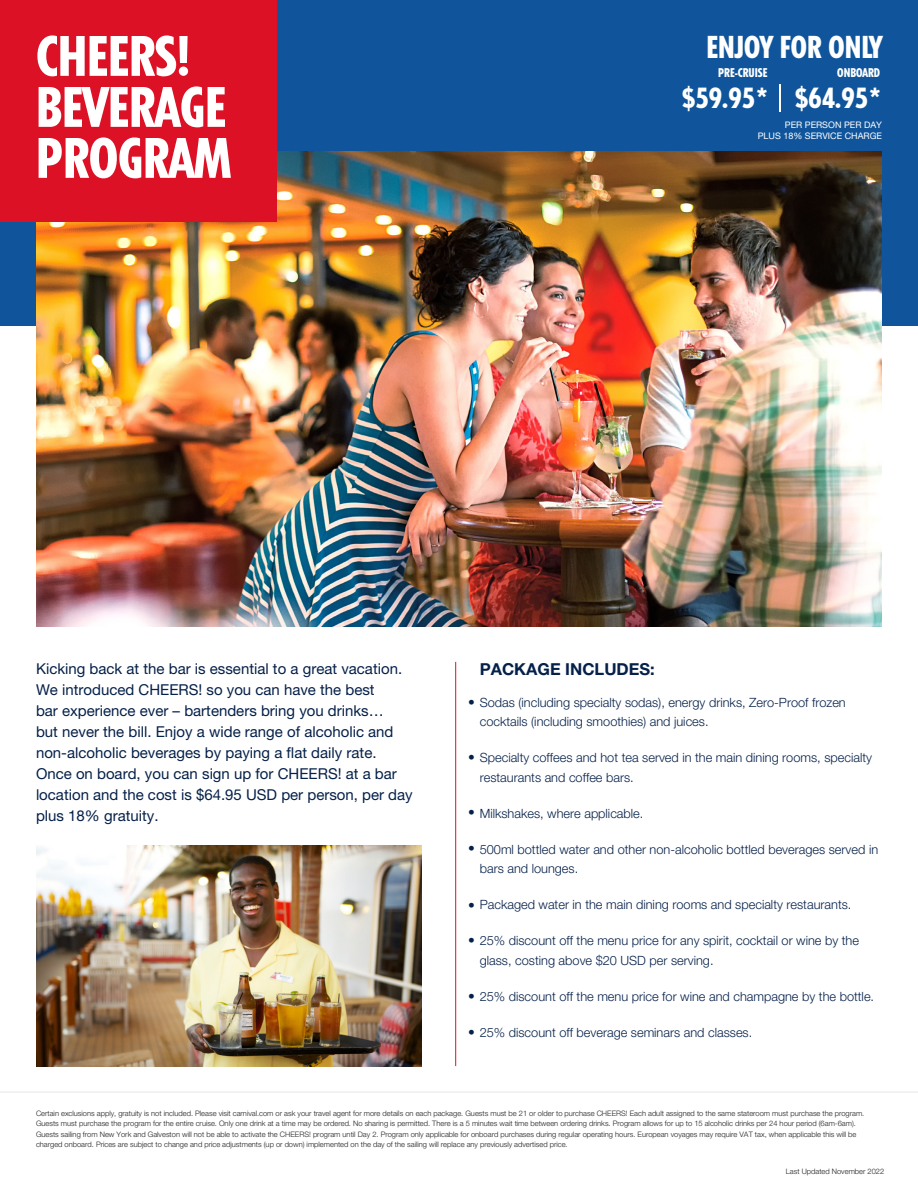
<style>
.page{position:relative;width:918px;height:1188px;background:#fff}
.page>*{position:absolute;margin:0;border:0;box-sizing:border-box;transform-origin:0 0}
.t1{font:800 condensed 54px "Tempo Std";color:#fff}
.t2{font:800 condensed 30px "Tempo Std";color:#fff}
.t3{font:800 condensed 27.6px "Tempo Std";color:#fff}
.t4{font:16.5px "Helvetica Neue LT 75 Bd";color:#052049}
.t5{font:15px/21px "Helvetica Neue LT 55 Rm";color:#052049}
.t6{font:12.75px/19.5px "Helvetica Neue LT 45 Lt";color:#052049}
.t7{font:800 condensed 12px "Tempo Std";color:#fff}
.t8{font:9px "Helvetica Neue LT 55 Rm";color:#fff}
.t9{font:7.5px/10.5px "Helvetica Neue LT 45 Lt";color:#231f20}
.s1{font-size:13.5px}
</style>
<div class="page">
<div style="left:0;top:0;width:918px;height:325px;background:#10559b"></div>
<img style="left:36px;top:151px;width:846px;height:475px">
<div style="left:0;top:0;width:277px;height:221px;background:#dc1125"></div>
<img style="left:36px;top:846px;width:385px;height:220px">
<hr style="left:455px;top:662px;width:1px;height:404px;background:#dc1125">
<hr style="left:0;top:1091px;width:918px;height:2px;background:#ececec">
<hr style="left:779px;top:84px;width:2px;height:28px;background:#fff">
<p class="t1" style="left:36px;top:22px;width:155px">CHEERS!</p>
<p class="t1" style="left:36px;top:73px;width:191px">BEVERAGE</p>
<p class="t1" style="left:36px;top:124px;width:196px">PROGRAM</p>
<p class="t2" style="left:706px;top:28px;width:177px">ENJOY FOR ONLY</p>
<p class="t3" style="left:682px;top:80px;width:201px">$59.95* $64.95*</p>
<p class="t7" style="left:718px;top:65px;width:51px">PRE-CRUISE</p>
<p class="t7" style="left:837px;top:65px;width:44px">ONBOARD</p>
<p class="t8" style="left:785px;top:119px;width:99px">PER PERSON PER DAY</p>
<p class="t8" style="left:758px;top:130px;width:126px">PLUS 18% SERVICE CHARGE</p>
<p class="t5" style="left:36px;top:658px;width:378px">Kicking back at the bar is essential to a great vacation.<br>We introduced CHEERS! so you can have the best<br>bar experience ever – bartenders bring you drinks…<br>but never the bill. Enjoy a wide range of alcoholic and non-alcoholic beverages by paying a flat daily rate.<br>Once on board, you can sign up for CHEERS! at a bar location and the cost is $64.95 USD per person, per day plus 18% gratuity.</p>
<p class="t4" style="left:480px;top:659px;width:177px">PACKAGE INCLUDES:</p>
<p class="t6" style="left:480px;top:692px;width:368px;text-indent:-12px"><span class="s1">•</span> Sodas (including specialty sodas), energy drinks, Zero-Proof frozen cocktails (including smoothies) and juices.</p>
<p class="t6" style="left:480px;top:748px;width:394px;text-indent:-12px"><span class="s1">•</span> Specialty coffees and hot tea served in the main dining rooms, specialty restaurants and coffee bars.</p>
<p class="t6" style="left:468px;top:803px;width:177px"><span class="s1">•</span> Milkshakes, where applicable.</p>
<p class="t6" style="left:480px;top:839px;width:400px;text-indent:-12px"><span class="s1">•</span> 500ml bottled water and other non-alcoholic bottled beverages served in bars and lounges.</p>
<p class="t6" style="left:468px;top:895px;width:385px"><span class="s1">•</span> Packaged water in the main dining rooms and specialty restaurants.</p>
<p class="t6" style="left:480px;top:931px;width:381px;text-indent:-12px"><span class="s1">•</span> 25% discount off the menu price for any spirit, cocktail or wine by the glass, costing above $20 USD per serving.</p>
<p class="t6" style="left:468px;top:986px;width:408px"><span class="s1">•</span> 25% discount off the menu price for wine and champagne by the bottle.</p>
<p class="t6" style="left:468px;top:1022px;width:286px"><span class="s1">•</span> 25% discount off beverage seminars and classes.</p>
<p class="t9" style="left:36px;top:1108px;width:830px">Certain exclusions apply, gratuity is not included. Please visit carnival.com or ask your travel agent for more details on each package. Guests must be 21 or older to purchase CHEERS! Each adult assigned to the same stateroom must purchase the program.<br>Guests must purchase the program for the entire cruise. Only one drink at a time may be ordered. No sharing is permitted. There is a 5 minutes wait time between ordering drinks. Program allows for up to 15 alcoholic drinks per 24 hour period (6am-6am).</p>
<p class="t9" style="left:36px;top:1129px;width:822px">Guests sailing from New York and Galveston will not be able to activate the CHEERS! program until Day 2. Program only applicable for onboard purchases during regular operating hours. European voyages may require VAT tax, when applicable this will be charged onboard. Prices are subject to change and price adjustments (up or down) implemented on the day of the sailing will replace any previously advertised price.</p>
<p class="t9" style="left:786px;top:1166px;width:100px">Last Updated November 2022</p>
</div>
